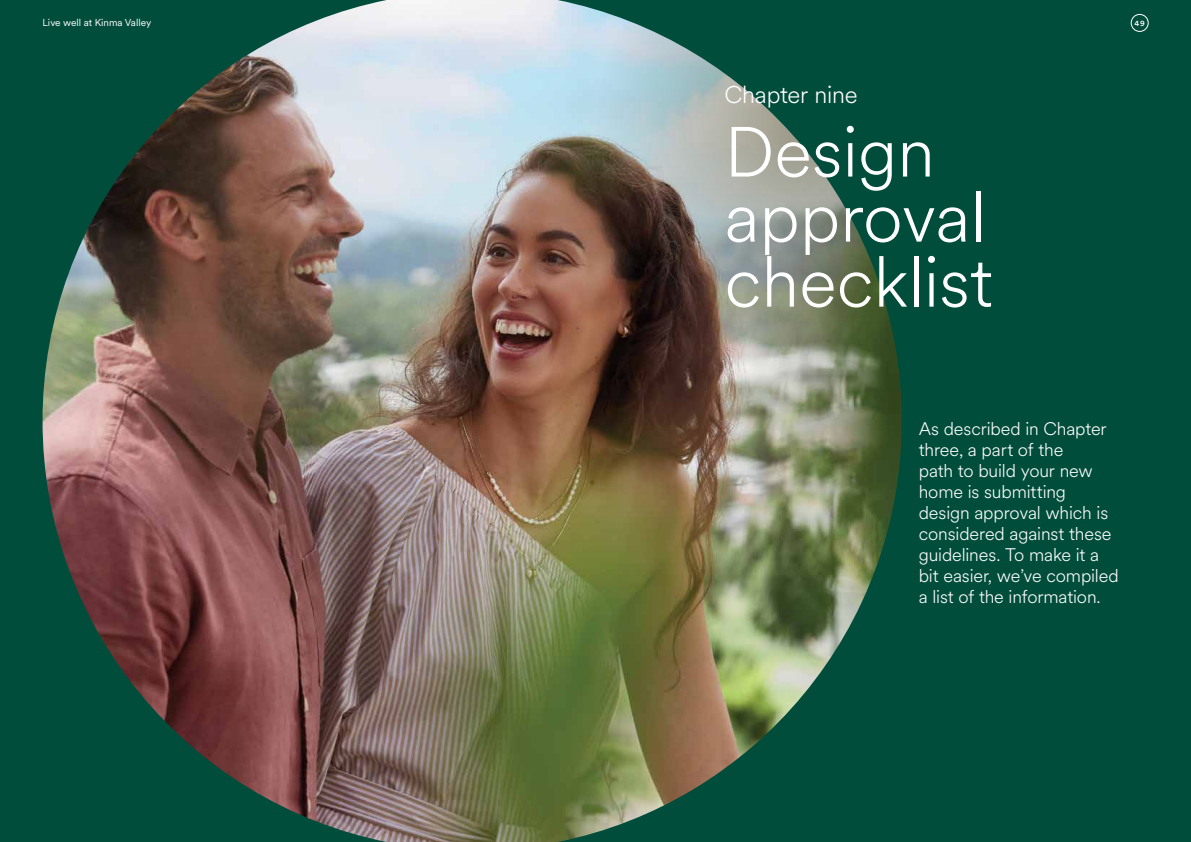
<style>
.page{position:relative;width:1191px;height:842px;background:#004d3b}
.page>*{position:absolute;margin:0;border:0;box-sizing:border-box;transform-origin:0 0}
.t1{font:300 70px/65px "Circular XX";color:#fff}
.t2{font:300 24px "Circular XX";letter-spacing:-.01em;color:#fff}
.t3{font:300 18px/21px "Circular XX";letter-spacing:-.01em;color:#fff}
.t4{font:10px "Circular XX";color:#fff}
.t5{font:500 8px "Circular Std";color:#fff}
</style>
<div class="page">
<img style="left:43px;top:0;width:858px;height:842px">
<svg style="left:595px;top:0;width:306px;height:327px"></svg>
<div style="left:1131px;top:14px;width:17px;height:18px;border:1px solid #fff;border-radius:50%"></div>
<p class="t4" style="left:43px;top:16px;width:110px">Live well at Kinma Valley</p>
<p class="t5" style="left:1134px;top:18px;width:12px">49</p>
<h2 class="t2" style="left:724px;top:79px;width:135px">Chapter nine</h2>
<h1 class="t1" style="left:724px;top:117px;width:270px">Design approval checklist</h1>
<p class="t3" style="left:918px;top:417px;width:201px">As described in Chapter three, a part of the<br>path to build your new home is submitting design approval which is considered against these guidelines. To make it a bit easier, we’ve compiled a list of the information.</p>
</div>
